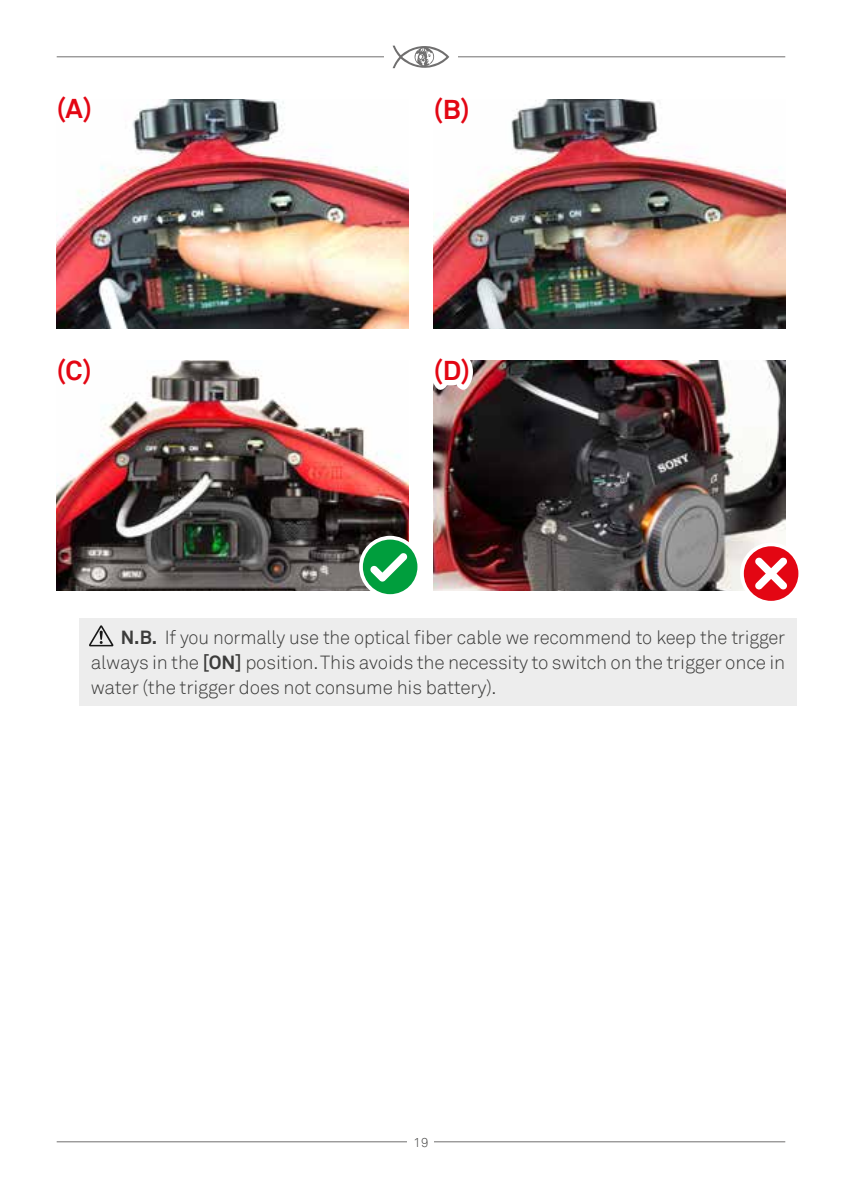
<style>
.page{position:relative;width:842px;height:1191px;background:#fff}
.page>*{position:absolute;margin:0;border:0;box-sizing:border-box;transform-origin:0 0}
.t1{font:700 27.2px "Akkurat";color:#e30613}
.t2{font:300 19px/25px "Akkurat";letter-spacing:-.01em;color:#3c3c3b;text-align:justify}
.t3{font:300 13px "Akkurat";color:#3c3c3b}
.s1{font-weight:700}
</style>
<div class="page">
<hr style="left:57px;top:1141px;width:728px;height:1px;background:#706f6f">
<hr style="left:57px;top:56px;width:728px;height:1px;background:#706f6f">
<div style="left:384px;top:35px;width:74px;height:44px;background:#fff"></div>
<svg style="left:393px;top:45px;width:56px;height:24px"></svg>
<div style="left:408px;top:1137px;width:26px;height:9px;background:#fff"></div>
<div style="left:79px;top:618px;width:718px;height:88px;background:#ededed"></div>
<svg style="left:89px;top:625px;width:24px;height:21px"></svg>
<img style="left:434px;top:361px;width:351px;height:229px">
<img style="left:57px;top:361px;width:351px;height:229px">
<img style="left:434px;top:99px;width:351px;height:229px">
<img style="left:57px;top:99px;width:351px;height:229px">
<svg style="left:433px;top:360px;width:47px;height:38px"></svg>
<div style="left:740px;top:542px;width:62px;height:62px;border:8px solid #fff;border-radius:50%"></div>
<div style="left:744px;top:546px;width:54px;height:55px;background:#e30613;border-radius:50%"></div>
<svg style="left:755px;top:557px;width:32px;height:32px"></svg>
<div style="left:359px;top:536px;width:62px;height:62px;border:8px solid #fff;border-radius:50%"></div>
<div style="left:363px;top:539px;width:54px;height:55px;background:#009e3d;border-radius:50%"></div>
<svg style="left:370px;top:553px;width:37px;height:28px"></svg>
<h1 class="t1" style="left:57px;top:92px;width:37px">(A)</h1>
<h1 class="t1" style="left:434px;top:92px;width:37px">(B)</h1>
<h1 class="t1" style="left:57px;top:354px;width:36px">(C)</h1>
<h1 class="t1" style="left:434px;top:354px;width:38px">(D)</h1>
<p class="t2" style="left:91px;top:625px;width:696px;text-indent:30px"><span class="s1">N.B.</span> If you normally use the optical fiber cable we recommend to keep the trigger always in the <span class="s1">[ON]</span> position. This avoids the necessity to switch on the trigger once in water (the trigger does not consume his battery).</p>
<p class="t3" style="left:414px;top:1134px;width:16px">19</p>
</div>
